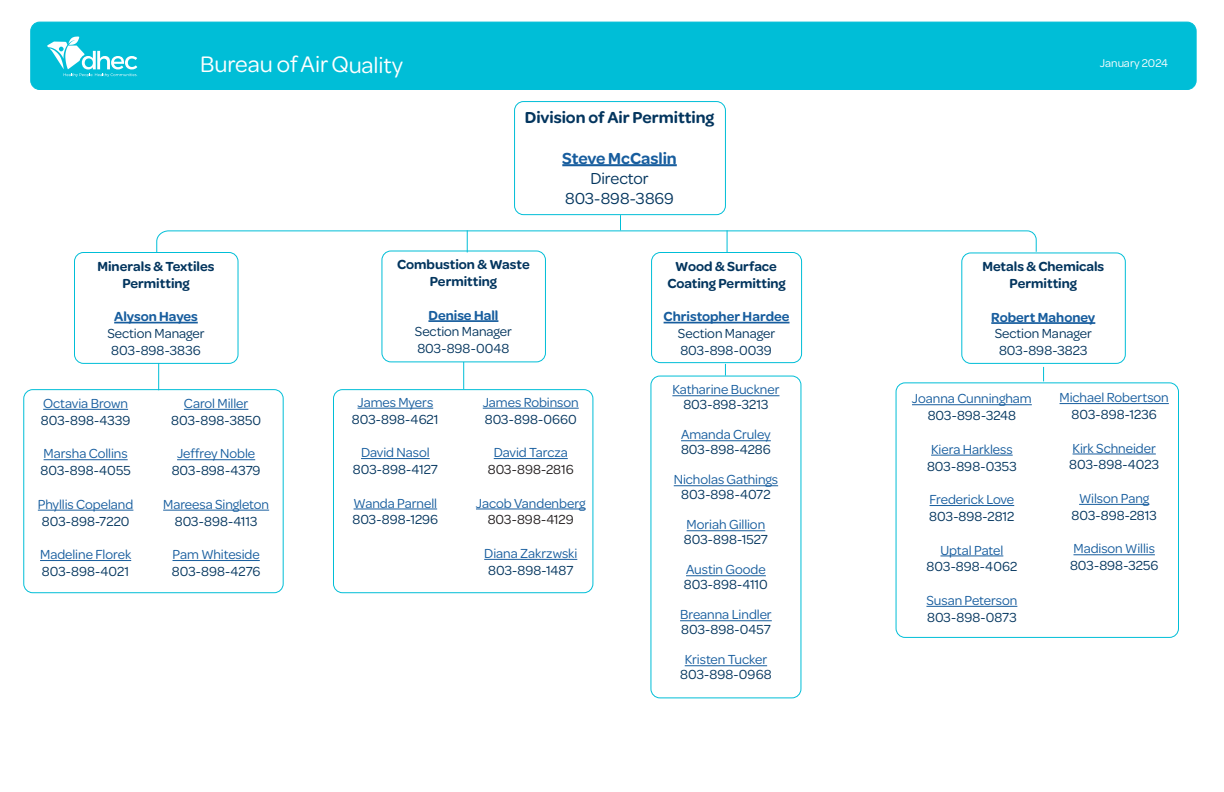
<style>
.page{position:relative;width:1224px;height:792px;background:#fff}
.page>*{position:absolute;margin:0;border:0;box-sizing:border-box;transform-origin:0 0}
.t1{font:24px "Omnes";letter-spacing:-.005em;color:#fff}
.Names_2{font:600 17px "Omnes";letter-spacing:-.005em;color:#03355e}
.Title_2{font:17px "Omnes";color:#03355e}
.Title_2-2{font:600 17px "Omnes";letter-spacing:-.005em;color:#175d9e}
.Title_2-3{font:14px "Omnes";color:#03355e}
.Title_2-4{font:14px "Omnes";letter-spacing:-.005em;color:#175d9e}
.Names_2-2{font:600 14px/16.8px "Omnes";color:#03355e;text-align:center}
.Title_2-5{font:600 14px "Omnes";color:#175d9e}
.Title_2-6{font:14px "Omnes";color:#231f20}
.t2{font:12px "Omnes";color:#fff}
</style>
<div class="page">
<div style="left:31px;top:22px;width:1165px;height:67px;background:#00bed7;border-radius:9px"></div>
<div style="left:30px;top:22px;width:1167px;height:68px;border:1px solid #00bed7;border-radius:9px"></div>
<svg style="left:47px;top:37px;width:91px;height:40px"></svg>
<hr style="left:562px;top:164px;width:115px;height:2px;background:#175d9e">
<div style="left:514px;top:101px;width:212px;height:114px;border:1px solid #00bed7;border-radius:9px"></div>
<hr style="left:114px;top:322px;width:84px;height:1px;background:#175d9e">
<div style="left:74px;top:252px;width:165px;height:112px;border:1px solid #00bed7;border-radius:9px"></div>
<div style="left:333px;top:389px;width:260px;height:204px;border:1px solid #00bed7;border-radius:9px"></div>
<hr style="left:664px;top:322px;width:126px;height:1px;background:#175d9e">
<div style="left:651px;top:252px;width:151px;height:111px;border:1px solid #00bed7;border-radius:9px"></div>
<div style="left:23px;top:389px;width:261px;height:204px;border:1px solid #00bed7;border-radius:9px"></div>
<svg style="left:158px;top:363px;width:1px;height:27px"></svg>
<hr style="left:428px;top:320px;width:70px;height:2px;background:#175d9e">
<div style="left:381px;top:250px;width:165px;height:112px;border:1px solid #00bed7;border-radius:9px"></div>
<svg style="left:463px;top:362px;width:1px;height:27px"></svg>
<div style="left:896px;top:382px;width:283px;height:256px;border:1px solid #00bed7;border-radius:9px"></div>
<hr style="left:991px;top:322px;width:104px;height:2px;background:#175d9e">
<div style="left:961px;top:252px;width:165px;height:112px;border:1px solid #00bed7;border-radius:9px"></div>
<svg style="left:1043px;top:367px;width:1px;height:14px"></svg>
<svg style="left:156px;top:215px;width:881px;height:38px"></svg>
<hr style="left:43px;top:409px;width:85px;height:1px;background:#175d9e">
<hr style="left:44px;top:459px;width:84px;height:1px;background:#175d9e">
<hr style="left:38px;top:510px;width:95px;height:1px;background:#175d9e">
<hr style="left:40px;top:560px;width:91px;height:1px;background:#175d9e">
<hr style="left:184px;top:409px;width:64px;height:1px;background:#175d9e">
<hr style="left:177px;top:459px;width:78px;height:1px;background:#175d9e">
<hr style="left:163px;top:510px;width:106px;height:1px;background:#175d9e">
<hr style="left:173px;top:560px;width:87px;height:1px;background:#175d9e">
<hr style="left:358px;top:408px;width:75px;height:1px;background:#175d9e">
<hr style="left:361px;top:458px;width:69px;height:1px;background:#175d9e">
<hr style="left:354px;top:508px;width:83px;height:1px;background:#175d9e">
<hr style="left:483px;top:408px;width:96px;height:1px;background:#175d9e">
<hr style="left:494px;top:458px;width:74px;height:1px;background:#175d9e">
<hr style="left:476px;top:508px;width:110px;height:1px;background:#175d9e">
<hr style="left:484px;top:559px;width:93px;height:1px;background:#175d9e">
<hr style="left:672px;top:395px;width:107px;height:1px;background:#175d9e">
<hr style="left:681px;top:440px;width:90px;height:1px;background:#175d9e">
<hr style="left:674px;top:485px;width:104px;height:1px;background:#175d9e">
<hr style="left:687px;top:530px;width:78px;height:1px;background:#175d9e">
<hr style="left:686px;top:575px;width:80px;height:1px;background:#175d9e">
<hr style="left:680px;top:620px;width:92px;height:1px;background:#175d9e">
<hr style="left:685px;top:665px;width:82px;height:1px;background:#175d9e">
<div style="left:650px;top:376px;width:151px;height:322px;border:1px solid #00bed7;border-radius:9px"></div>
<svg style="left:725px;top:364px;width:1px;height:12px"></svg>
<hr style="left:912px;top:404px;width:120px;height:1px;background:#175d9e">
<hr style="left:931px;top:455px;width:82px;height:1px;background:#175d9e">
<hr style="left:930px;top:505px;width:84px;height:1px;background:#175d9e">
<hr style="left:940px;top:555px;width:63px;height:1px;background:#175d9e">
<hr style="left:926px;top:606px;width:91px;height:1px;background:#175d9e">
<hr style="left:1060px;top:403px;width:109px;height:1px;background:#175d9e">
<hr style="left:1073px;top:453px;width:83px;height:1px;background:#175d9e">
<hr style="left:1079px;top:504px;width:70px;height:1px;background:#175d9e">
<hr style="left:1073px;top:554px;width:82px;height:1px;background:#175d9e">
<h1 class="t1" style="left:200px;top:48px;width:204px">Bureau of Air Quality</h1>
<p class="t2" style="left:1100px;top:55px;width:70px">January 2024</p>
<p class="Names_2" style="left:525px;top:105px;width:191px">Division of Air Permitting</p>
<p class="Title_2-2" style="left:562px;top:146px;width:116px">Steve McCaslin</p>
<p class="Title_2" style="left:590px;top:167px;width:60px">Director</p>
<p class="Title_2" style="left:565px;top:187px;width:110px">803-898-3869</p>
<p class="Names_2-2" style="left:97px;top:257px;width:119px">Minerals &amp; Textiles</p>
<p class="Names_2-2" style="left:122px;top:274px;width:69px">Permitting</p>
<p class="Title_2-5" style="left:114px;top:307px;width:85px">Alyson Hayes</p>
<p class="Title_2-3" style="left:107px;top:324px;width:99px">Section Manager</p>
<p class="Title_2-3" style="left:111px;top:341px;width:91px">803-898-3836</p>
<p class="Title_2-4" style="left:43px;top:394px;width:86px">Octavia Brown</p>
<p class="Title_2-3" style="left:41px;top:411px;width:91px">803-898-4339</p>
<p class="Title_2-4" style="left:44px;top:444px;width:86px">Marsha Collins</p>
<p class="Title_2-3" style="left:41px;top:461px;width:92px">803-898-4055</p>
<p class="Title_2-4" style="left:38px;top:495px;width:97px">Phyllis Copeland</p>
<p class="Title_2-3" style="left:42px;top:512px;width:89px">803-898-7220</p>
<p class="Title_2-4" style="left:40px;top:545px;width:93px">Madeline Florek</p>
<p class="Title_2-3" style="left:42px;top:562px;width:89px">803-898-4021</p>
<p class="Title_2-4" style="left:184px;top:394px;width:66px">Carol Miller</p>
<p class="Title_2-3" style="left:171px;top:411px;width:91px">803-898-3850</p>
<p class="Title_2-4" style="left:177px;top:444px;width:80px">Jeffrey Noble</p>
<p class="Title_2-3" style="left:172px;top:461px;width:90px">803-898-4379</p>
<p class="Title_2-4" style="left:163px;top:495px;width:108px">Mareesa Singleton</p>
<p class="Title_2-3" style="left:175px;top:512px;width:84px">803-898-4113</p>
<p class="Title_2-4" style="left:173px;top:545px;width:89px">Pam Whiteside</p>
<p class="Title_2-3" style="left:172px;top:562px;width:90px">803-898-4276</p>
<p class="Names_2-2" style="left:397px;top:255px;width:134px">Combustion &amp; Waste<br>Permitting</p>
<p class="Title_2-5" style="left:428px;top:305px;width:71px">Denise Hall</p>
<p class="Title_2-3" style="left:415px;top:322px;width:99px">Section Manager</p>
<p class="Title_2-3" style="left:417px;top:339px;width:94px">803-898-0048</p>
<p class="Title_2-4" style="left:358px;top:393px;width:77px">James Myers</p>
<p class="Title_2-3" style="left:352px;top:410px;width:88px">803-898-4621</p>
<p class="Title_2-4" style="left:361px;top:443px;width:70px">David Nasol</p>
<p class="Title_2-3" style="left:353px;top:460px;width:87px">803-898-4127</p>
<p class="Title_2-4" style="left:354px;top:494px;width:85px">Wanda Parnell</p>
<p class="Title_2-3" style="left:352px;top:510px;width:87px">803-898-1296</p>
<p class="Title_2-4" style="left:483px;top:393px;width:97px">James Robinson</p>
<p class="Title_2-3" style="left:485px;top:410px;width:93px">803-898-0660</p>
<p class="Title_2-4" style="left:494px;top:443px;width:76px">David Tarcza</p>
<p class="Title_2-6" style="left:488px;top:460px;width:87px">803-898-2816</p>
<p class="Title_2-4" style="left:476px;top:494px;width:111px">Jacob Vandenberg</p>
<p class="Title_2-6" style="left:488px;top:510px;width:88px">803-898-4129</p>
<p class="Title_2-4" style="left:484px;top:544px;width:95px">Diana Zakrzwski</p>
<p class="Title_2-3" style="left:488px;top:561px;width:87px">803-898-1487</p>
<p class="Names_2-2" style="left:667px;top:257px;width:120px">Wood &amp; Surface<br>Coating Permitting</p>
<p class="Title_2-5" style="left:664px;top:307px;width:127px">Christopher Hardee</p>
<p class="Title_2-3" style="left:678px;top:324px;width:99px">Section Manager</p>
<p class="Title_2-3" style="left:680px;top:341px;width:93px">803-898-0039</p>
<p class="Title_2-4" style="left:672px;top:380px;width:109px">Katharine Buckner</p>
<p class="Title_2-3" style="left:683px;top:395px;width:87px">803-898-3213</p>
<p class="Title_2-4" style="left:681px;top:425px;width:91px">Amanda Cruley</p>
<p class="Title_2-3" style="left:681px;top:440px;width:91px">803-898-4286</p>
<p class="Title_2-4" style="left:674px;top:470px;width:106px">Nicholas Gathings</p>
<p class="Title_2-3" style="left:681px;top:485px;width:91px">803-898-4072</p>
<p class="Title_2-4" style="left:687px;top:515px;width:80px">Moriah Gillion</p>
<p class="Title_2-3" style="left:684px;top:530px;width:86px">803-898-1527</p>
<p class="Title_2-4" style="left:686px;top:560px;width:81px">Austin Goode</p>
<p class="Title_2-3" style="left:684px;top:575px;width:86px">803-898-4110</p>
<p class="Title_2-4" style="left:680px;top:605px;width:93px">Breanna Lindler</p>
<p class="Title_2-3" style="left:681px;top:620px;width:91px">803-898-0457</p>
<p class="Title_2-4" style="left:685px;top:650px;width:84px">Kristen Tucker</p>
<p class="Title_2-3" style="left:680px;top:665px;width:93px">803-898-0968</p>
<p class="Names_2-2" style="left:982px;top:257px;width:123px">Metals &amp; Chemicals<br>Permitting</p>
<p class="Title_2-5" style="left:991px;top:307px;width:106px">Robert Mahoney</p>
<p class="Title_2-3" style="left:995px;top:324px;width:99px">Section Manager</p>
<p class="Title_2-3" style="left:999px;top:341px;width:90px">803-898-3823</p>
<p class="Title_2-4" style="left:912px;top:389px;width:121px">Joanna Cunningham</p>
<p class="Title_2-3" style="left:928px;top:406px;width:90px">803-898-3248</p>
<p class="Title_2-4" style="left:931px;top:440px;width:83px">Kiera Harkless</p>
<p class="Title_2-3" style="left:927px;top:457px;width:91px">803-898-0353</p>
<p class="Title_2-4" style="left:930px;top:490px;width:86px">Frederick Love</p>
<p class="Title_2-3" style="left:929px;top:507px;width:87px">803-898-2812</p>
<p class="Title_2-4" style="left:940px;top:541px;width:64px">Uptal Patel</p>
<p class="Title_2-3" style="left:927px;top:557px;width:92px">803-898-4062</p>
<p class="Title_2-4" style="left:926px;top:591px;width:92px">Susan Peterson</p>
<p class="Title_2-3" style="left:927px;top:608px;width:91px">803-898-0873</p>
<p class="Title_2-4" style="left:1060px;top:388px;width:111px">Michael Robertson</p>
<p class="Title_2-3" style="left:1072px;top:405px;width:87px">803-898-1236</p>
<p class="Title_2-4" style="left:1073px;top:439px;width:85px">Kirk Schneider</p>
<p class="Title_2-3" style="left:1069px;top:455px;width:91px">803-898-4023</p>
<p class="Title_2-4" style="left:1079px;top:489px;width:72px">Wilson Pang</p>
<p class="Title_2-3" style="left:1072px;top:506px;width:87px">803-898-2813</p>
<p class="Title_2-4" style="left:1073px;top:539px;width:83px">Madison Willis</p>
<p class="Title_2-3" style="left:1070px;top:556px;width:90px">803-898-3256</p>
</div>
